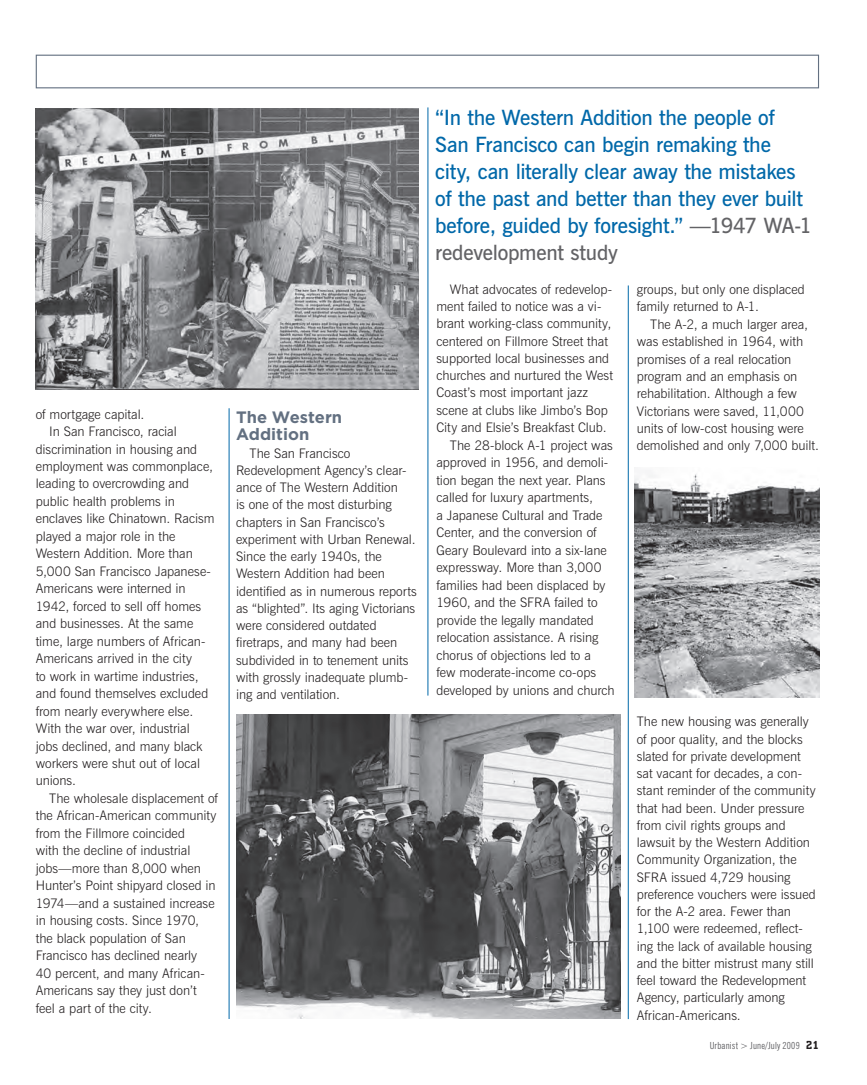
<style>
.page{position:relative;width:867px;height:1085px;background:#fff}
.page>*{position:absolute;margin:0;border:0;box-sizing:border-box;transform-origin:0 0}
.t1{font:600 21px/27px "News Gothic BT";letter-spacing:-.015em;color:#0068a9}
.t2{font:700 16.5px/17.5px "Gotham";color:#637081}
.t3{font:300 13.2px/17.2px "News Gothic BT";color:#231f20}
.t4{font:condensed 9.75px "News Gothic BT";letter-spacing:.015em;color:#636366}
.s1{color:#636366}
.s2{font-family:"Cholla Slab Ult";font-weight:700;font-stretch:normal;font-size:12px;color:#231f20}
</style>
<div class="page">
<div style="left:36px;top:55px;width:783px;height:33px;border:1px solid #637081"></div>
<img style="left:36px;top:109px;width:383px;height:281px">
<img style="left:236px;top:715px;width:384px;height:303px">
<img style="left:634px;top:467px;width:185px;height:230px">
<hr style="left:229px;top:408px;width:1px;height:610px;background:#0068a9">
<hr style="left:427px;top:107px;width:1px;height:588px;background:#0068a9">
<hr style="left:628px;top:285px;width:1px;height:734px;background:#0068a9">
<p class="t3" style="left:36px;top:405px;width:110px">of mortgage capital.</p>
<p class="t3" style="left:49px;top:423px;width:129px">In San Francisco, racial</p>
<p class="t3" style="left:36px;top:440px;width:163px">discrimination in housing and</p>
<p class="t3" style="left:36px;top:457px;width:179px">employment was commonplace,</p>
<p class="t3" style="left:36px;top:475px;width:155px">leading to overcrowding and</p>
<p class="t3" style="left:36px;top:492px;width:141px">public health problems in</p>
<p class="t3" style="left:36px;top:510px;width:180px">enclaves like Chinatown. Racism</p>
<p class="t3" style="left:36px;top:527px;width:141px">played a major role in the</p>
<p class="t3" style="left:36px;top:545px;width:159px">Western Addition. More than</p>
<p class="t3" style="left:36px;top:562px;width:177px">5,000 San Francisco Japanese-</p>
<p class="t3" style="left:36px;top:580px;width:151px">Americans were interned in</p>
<p class="t3" style="left:36px;top:597px;width:167px">1942, forced to sell off homes</p>
<p class="t3" style="left:36px;top:614px;width:159px">and businesses. At the same</p>
<p class="t3" style="left:36px;top:632px;width:171px">time, large numbers of African-</p>
<p class="t3" style="left:36px;top:649px;width:158px">Americans arrived in the city</p>
<p class="t3" style="left:36px;top:667px;width:164px">to work in wartime industries,</p>
<p class="t3" style="left:36px;top:684px;width:174px">and found themselves excluded</p>
<p class="t3" style="left:36px;top:702px;width:159px">from nearly everywhere else.</p>
<p class="t3" style="left:36px;top:719px;width:155px">With the war over, industrial</p>
<p class="t3" style="left:36px;top:737px;width:168px">jobs declined, and many black</p>
<p class="t3" style="left:36px;top:754px;width:166px">workers were shut out of local</p>
<p class="t3" style="left:36px;top:772px;width:42px">unions.</p>
<p class="t3" style="left:49px;top:789px;width:170px">The wholesale displacement of</p>
<p class="t3" style="left:36px;top:807px;width:182px">the African-American community</p>
<p class="t3" style="left:36px;top:824px;width:151px">from the Fillmore coincided</p>
<p class="t3" style="left:36px;top:842px;width:156px">with the decline of industrial</p>
<p class="t3" style="left:36px;top:859px;width:167px">jobs—more than 8,000 when</p>
<p class="t3" style="left:36px;top:877px;width:181px">Hunter’s Point shipyard closed in</p>
<p class="t3" style="left:36px;top:894px;width:180px">1974—and a sustained increase</p>
<p class="t3" style="left:36px;top:911px;width:165px">in housing costs. Since 1970,</p>
<p class="t3" style="left:36px;top:929px;width:152px">the black population of San</p>
<p class="t3" style="left:36px;top:946px;width:163px">Francisco has declined nearly</p>
<p class="t3" style="left:36px;top:964px;width:171px">40 percent, and many African-</p>
<p class="t3" style="left:36px;top:981px;width:162px">Americans say they just don’t</p>
<p class="t3" style="left:36px;top:999px;width:118px">feel a part of the city.</p>
<p class="t2" style="left:236px;top:407px;width:108px">The Western<br>Addition</p>
<p class="t3" style="left:236px;top:444px;width:182px;text-indent:14px">The San Francisco<br>Redevelopment Agency’s clear&shy;ance of The Western Addition<br>is one of the most disturbing chapters in San Francisco’s experiment with Urban Renewal.<br>Since the early 1940s, the<br>Western Addition had been identified as in numerous reports as “blighted”. Its aging Victorians were considered outdated firetraps, and many had been subdivided in to tenement units with grossly inadequate plumb&shy;ing and ventilation.</p>
<p class="t1" style="left:435px;top:104px;width:378px">“In the Western Addition the people of San Francisco can begin remaking the<br>city, can literally clear away the mistakes of the past and better than they ever built before, guided by foresight.” <span class="s1">—1947 WA-1 redevelopment study</span></p>
<p class="t3" style="left:450px;top:280px;width:164px">What advocates of redevelop-</p>
<p class="t3" style="left:436px;top:298px;width:166px">ment failed to notice was a vi-</p>
<p class="t3" style="left:436px;top:315px;width:176px">brant working-class community,</p>
<p class="t3" style="left:436px;top:332px;width:173px">centered on Fillmore Street that</p>
<p class="t3" style="left:436px;top:349px;width:174px">supported local businesses and</p>
<p class="t3" style="left:436px;top:367px;width:178px">churches and nurtured the West</p>
<p class="t3" style="left:436px;top:384px;width:153px">Coast’s most important jazz</p>
<p class="t3" style="left:436px;top:401px;width:173px">scene at clubs like Jimbo’s Bop</p>
<p class="t3" style="left:436px;top:419px;width:172px">City and Elsie’s Breakfast Club.</p>
<p class="t3" style="left:450px;top:436px;width:164px">The 28-block A-1 project was</p>
<p class="t3" style="left:436px;top:454px;width:173px">approved in 1956, and demoli-</p>
<p class="t3" style="left:436px;top:471px;width:171px">tion began the next year. Plans</p>
<p class="t3" style="left:436px;top:489px;width:158px">called for luxury apartments,</p>
<p class="t3" style="left:436px;top:506px;width:167px">a Japanese Cultural and Trade</p>
<p class="t3" style="left:436px;top:524px;width:162px">Center, and the conversion of</p>
<p class="t3" style="left:436px;top:541px;width:172px">Geary Boulevard into a six-lane</p>
<p class="t3" style="left:436px;top:559px;width:166px">expressway. More than 3,000</p>
<p class="t3" style="left:436px;top:576px;width:171px">families had been displaced by</p>
<p class="t3" style="left:436px;top:593px;width:163px">1960, and the SFRA failed to</p>
<p class="t3" style="left:436px;top:611px;width:159px">provide the legally mandated</p>
<p class="t3" style="left:436px;top:628px;width:164px">relocation assistance. A rising</p>
<p class="t3" style="left:436px;top:646px;width:156px">chorus of objections led to a</p>
<p class="t3" style="left:436px;top:663px;width:161px">few moderate-income co-ops</p>
<p class="t3" style="left:436px;top:681px;width:180px">developed by unions and church</p>
<p class="t3" style="left:636px;top:280px;width:169px">groups, but only one displaced</p>
<p class="t3" style="left:636px;top:298px;width:124px">family returned to A-1.</p>
<p class="t3" style="left:650px;top:315px;width:159px">The A-2, a much larger area,</p>
<p class="t3" style="left:636px;top:333px;width:168px">was established in 1964, with</p>
<p class="t3" style="left:636px;top:350px;width:156px">promises of a real relocation</p>
<p class="t3" style="left:636px;top:368px;width:162px">program and an emphasis on</p>
<p class="t3" style="left:636px;top:385px;width:162px">rehabilitation. Although a few</p>
<p class="t3" style="left:636px;top:402px;width:169px">Victorians were saved, 11,000</p>
<p class="t3" style="left:636px;top:419px;width:168px">units of low-cost housing were</p>
<p class="t3" style="left:636px;top:437px;width:184px">demolished and only 7,000 built.</p>
<p class="t3" style="left:636px;top:713px;width:180px">The new housing was generally of poor quality, and the blocks slated for private development sat vacant for decades, a con&shy;stant reminder of the community that had been. Under pressure from civil rights groups and lawsuit by the Western Addition<br>Community Organization, the<br>SFRA issued 4,729 housing preference vouchers were issued for the A-2 area. Fewer than<br>1,100 were redeemed, reflect&shy;ing the lack of available housing and the bitter mistrust many still feel toward the Redevelopment<br>Agency, particularly among<br>African-Americans.</p>
<p class="t4" style="left:709px;top:1039px;width:111px">Urbanist &gt; June/July 2009 <span class="s2">21</span></p>
</div>
